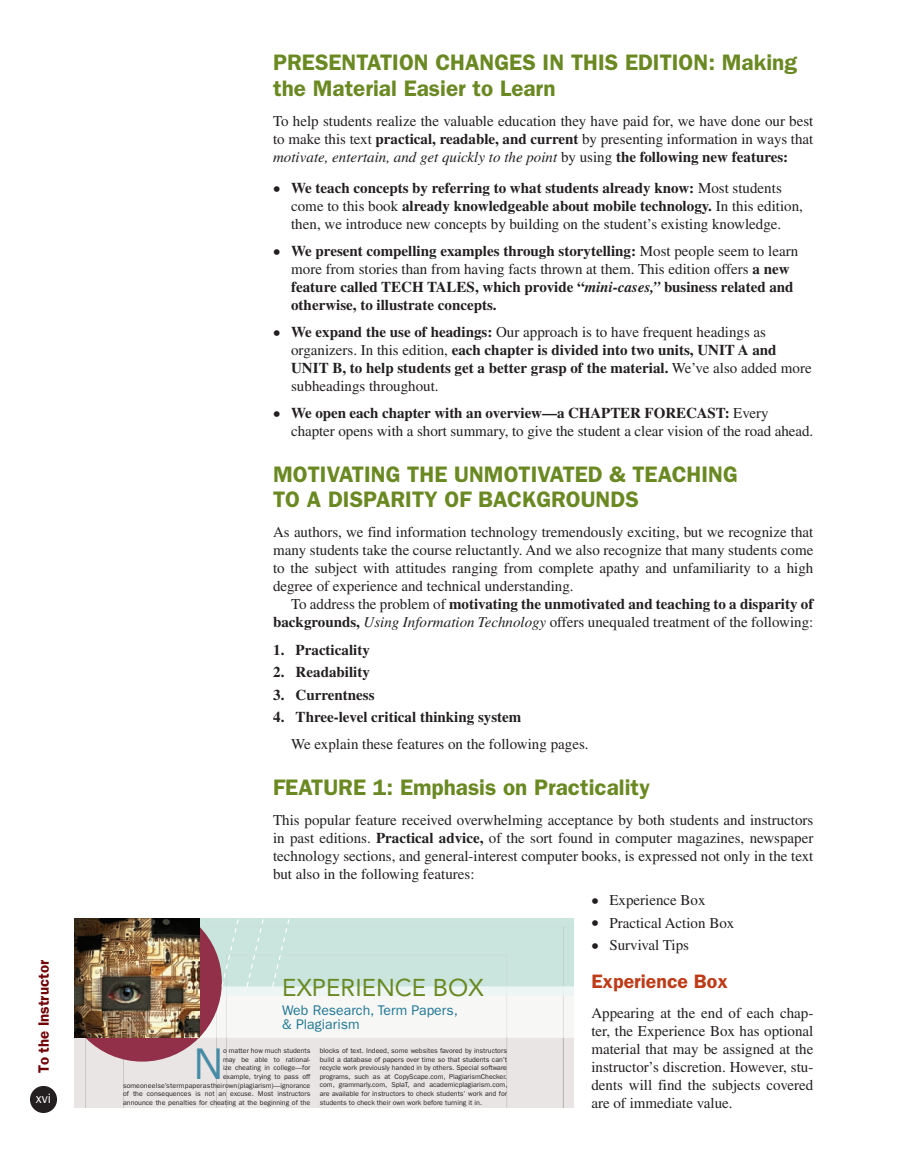
<style>
.page{position:relative;width:919px;height:1174px;background:#fff}
.page>*{position:absolute;margin:0;border:0;box-sizing:border-box;transform-origin:0 0}
.t1{font:44.55px "ITC Franklin Gothic Std";color:#468ca6}
.t2{font:24.15px "Avenir LT Pro";color:#6a8922}
.t3{font:600 22.5px/25.5px "ITC Franklin Gothic Std";color:#6a8922}
.t4{font:600 19.5px "ITC Franklin Gothic Std";color:#bd3b17}
.t5{font:15px/18px "Times LT Std";color:#231f20;text-align:justify}
.t6{font:700 15px/18px "Times LT Std";color:#231f20}
.t7{font:600 15px "ITC Franklin Gothic Std";color:#700006}
.t8{font:14.1px/14.1px "ITC Franklin Gothic Std";color:#217793}
.t9{font:13.5px "ITC Franklin Gothic Std";color:#fff}
.t10{font:7.05px/8.6px "ITC Franklin Gothic Std";color:#231f20;text-align:right}
.s1{font-weight:700}
.s2{font-style:italic}
.s3{font-size:21px}
.s4{font-weight:400;font-size:21px}
.s5{font-weight:400}
.s6{font-weight:400;font-style:italic}
</style>
<div class="page">
<svg style="left:75px;top:918px;width:498px;height:189px"></svg>
<img style="left:75px;top:918px;width:124px;height:119px">
<div style="left:30px;top:1086px;width:27px;height:27px;background:#231f20;border-radius:50%"></div>
<p class="t7" style="left:38px;top:1072px;width:114px;rotate:-90deg">To the Instructor</p>
<p class="t9" style="left:36px;top:1093px;width:17px">xvi</p>
<h3 class="t3" style="left:273px;top:52px;width:525px">PRESENTATION CHANGES IN THIS EDITION: Making the Material Easier to Learn</h3>
<p class="t5" style="left:273px;top:113px;width:542px">To help students realize the valuable education they have paid for, we have done our best to make this text <span class="s1">practical, readable, and current</span> by presenting information in ways that <span class="s2">motivate, entertain, and get quickly to the point</span> by using <span class="s1">the following new features:</span></p>
<p class="t5" style="left:291px;top:180px;width:513px;text-align:left;text-indent:-18px"><span class="s3">•</span> <span class="s1">We teach concepts by referring to what students already know:</span> Most students come to this book <span class="s1">already knowledgeable about mobile technology.</span> In this edition, then, we introduce new concepts by building on the student’s existing knowledge.</p>
<p class="t6" style="left:291px;top:243px;width:508px;text-indent:-18px"><span class="s4">•</span> We present compelling examples through storytelling: <span class="s5">Most people seem to learn more from stories than from having facts thrown at them. This edition offers</span> a new feature called TECH TALES, which provide “<span class="s2">mini-cases,”</span> business related and otherwise, to illustrate concepts.</p>
<p class="t6" style="left:291px;top:324px;width:522px;text-indent:-18px"><span class="s4">•</span> We expand the use of headings: <span class="s5">Our approach is to have frequent headings as organizers. In this edition,</span> each chapter is divided into two units, UNIT A and UNIT B, to help students get a better grasp of the material. <span class="s5">We’ve also added more subheadings throughout.</span></p>
<p class="t5" style="left:291px;top:405px;width:523px;text-indent:-18px"><span class="s3">•</span> <span class="s1">We open each chapter with an overview—a CHAPTER FORECAST:</span> Every chapter opens with a short summary, to give the student a clear vision of the road ahead.</p>
<h3 class="t3" style="left:273px;top:463px;width:466px">MOTIVATING THE UNMOTIVATED &amp; TEACHING<br>TO A DISPARITY OF BACKGROUNDS</h3>
<p class="t5" style="left:273px;top:525px;width:542px">As authors, we find information technology tremendously exciting, but we recognize that many students take the course reluctantly. And we also recognize that many students come to the subject with attitudes ranging from complete apathy and unfamiliarity to a high degree of experience and technical understanding.</p>
<p class="t6" style="left:273px;top:597px;width:542px;text-align:right"><span class="s5">To address the problem of</span> motivating the unmotivated and teaching to a disparity of backgrounds, <span class="s6">Using Information Technology</span> <span class="s5">offers unequaled treatment of the following:</span></p>
<p class="t6" style="left:273px;top:642px;width:98px">1. Practicality</p>
<p class="t6" style="left:273px;top:664px;width:98px">2. Readability</p>
<p class="t6" style="left:273px;top:687px;width:103px">3. Currentness</p>
<p class="t6" style="left:273px;top:709px;width:249px">4. Three-level critical thinking system</p>
<p class="t5" style="left:291px;top:736px;width:299px">We explain these features on the following pages.</p>
<h3 class="t3" style="left:273px;top:776px;width:378px">FEATURE 1: Emphasis on Practicality</h3>
<p class="t5" style="left:273px;top:812px;width:542px">This popular feature received overwhelming acceptance by both students and instructors in past editions. <span class="s1">Practical advice,</span> of the sort found in computer magazines, newspaper technology sections, and general-interest computer books, is expressed not only in the text but also in the following features:</p>
<p class="t5" style="left:591px;top:892px;width:116px"><span class="s3">•</span> Experience Box</p>
<p class="t5" style="left:591px;top:915px;width:144px"><span class="s3">•</span> Practical Action Box</p>
<p class="t5" style="left:591px;top:937px;width:99px"><span class="s3">•</span> Survival Tips</p>
<h3 class="t4" style="left:591px;top:974px;width:138px">Experience Box</h3>
<p class="t5" style="left:591px;top:1005px;width:224px">Appearing at the end of each chap&shy;ter, the Experience Box has optional material that may be assigned at the instructor’s discretion. However, stu&shy;dents will find the subjects covered are of immediate value.</p>
<h2 class="t2" style="left:282px;top:978px;width:203px">EXPERIENCE BOX</h2>
<p class="t8" style="left:282px;top:1004px;width:177px">Web Research, Term Papers, &amp; Plagiarism</p>
<p class="t10" style="left:123px;top:1047px;width:189px">o matter how much students<br>may be able to rational-<br>ize cheating in college—for<br>example, trying to pass off<br>someone else’s term paper as their own (plagiarism)—ignorance of the consequences is not an excuse. Most instructors announce the penalties for cheating at the beginning of the</p>
<p class="t10" style="left:320px;top:1047px;width:189px;text-align:justify">blocks of text. Indeed, some websites favored by instructors build a database of papers over time so that students can’t recycle work previously handed in by others. Special software programs, such as at CopyScape.com , PlagiarismChecker. com , grammarly.com , SplaT, and academicplagiarism.com , are available for instructors to check students’ work and for students to check their own work before turning it in.</p>
<h1 class="t1" style="left:194px;top:1048px;width:31px">N</h1>
</div>
